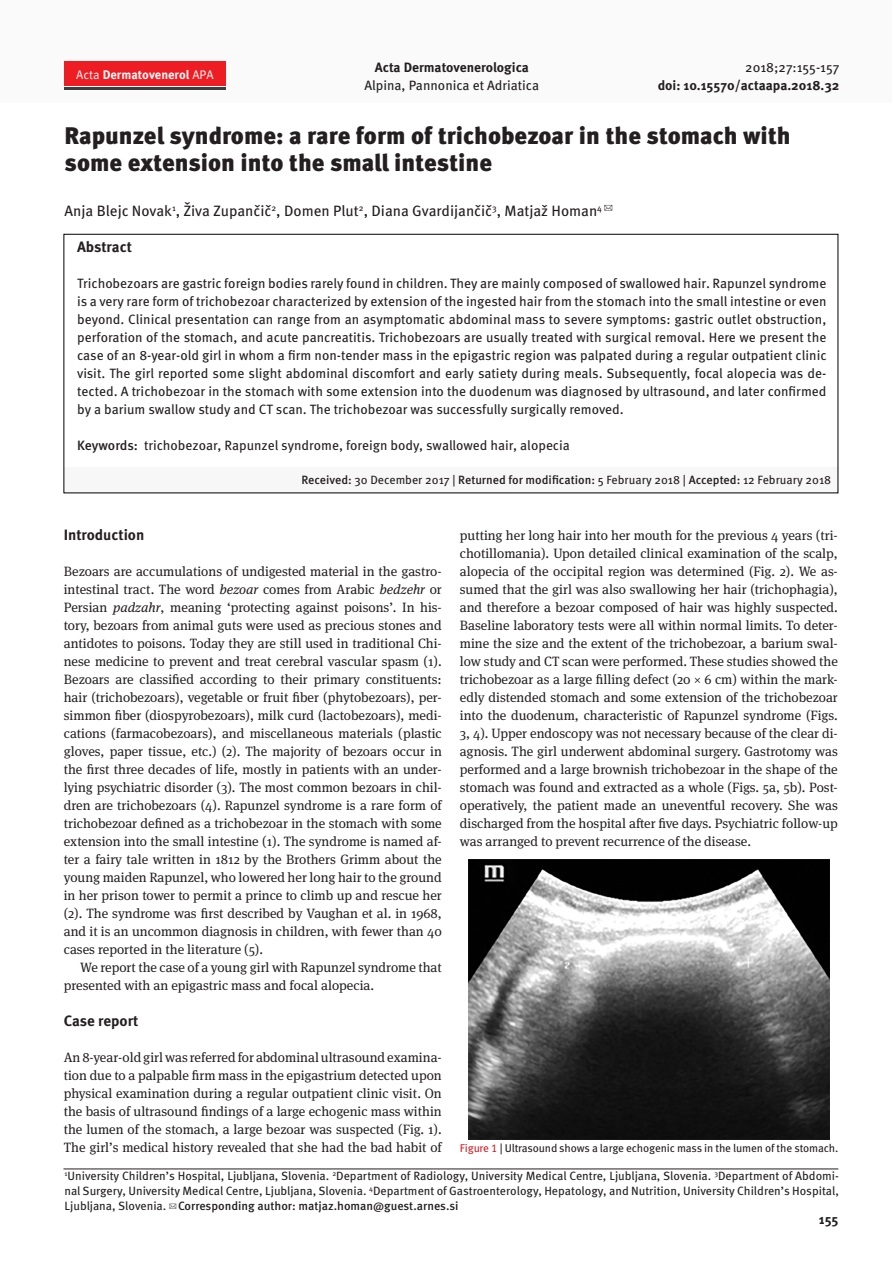
<style>
.page{position:relative;width:893px;height:1263px;background:#fff}
.page>*{position:absolute;margin:0;border:0;box-sizing:border-box;transform-origin:0 0}
.t1{font:900 24px/27px "Meta Pro";color:#231f20}
.t2{font:15px "Meta Pro";color:#231f20}
.t3{font:700 15px "Meta Pro";color:#231f20}
.t4{font:13.5px/18px "Meta Serif Pro";color:#231f20;text-align:justify}
.t5{font:13.5px/18px "Meta Pro";color:#231f20;text-align:justify}
.t6{font:700 13.5px "Meta Pro";color:#231f20}
.t7{font:700 12.45px "Meta Pro";color:#fff}
.t8{font:12px/15px "Meta Pro";color:#231f20;text-align:justify}
.Main_body_text{font:11.25px "Meta Pro";letter-spacing:-.01em;color:#231f20}
.s1{font-weight:400}
.s2{font-weight:500}
.s3{font-style:italic}
.s4{color:#d1232a}
.s5{font-family:"Arial Unicode MS";font-size:10.8px}
</style>
<div class="page">
<div style="left:1px;top:0;width:891px;height:102px;background:#fafafa"></div>
<hr style="left:64px;top:1168px;width:774px;height:1px;background:#231f20">
<div style="left:64px;top:61px;width:162px;height:25px;background:#ee1d23"></div>
<hr style="left:64px;top:87px;width:162px;height:2px;background:#3e3e3f">
<div style="left:65px;top:468px;width:774px;height:25px;background:#f7f7f8"></div>
<img style="left:468px;top:859px;width:362px;height:280px">
<p class="t7" style="left:76px;top:67px;width:139px"><span class="s1">Acta</span> Dermatovenerol <span class="s1">APA</span></p>
<p class="t6" style="left:375px;top:57px;width:156px">Acta Dermatovenerologica</p>
<p class="t5" style="left:364px;top:75px;width:176px">Alpina, Pannonica et Adriatica</p>
<p class="t5" style="left:745px;top:57px;width:96px">2018;27:155-157</p>
<p class="t6" style="left:658px;top:75px;width:183px">doi: 10.15570/actaapa.2018.32</p>
<h1 class="t1" style="left:65px;top:121px;width:728px">Rapunzel syndrome: a rare form of trichobezoar in the stomach with some extension into the small intestine</h1>
<p class="t2" style="left:65px;top:199px;width:550px">Anja Blejc Novak<sup>1</sup>, Živa Zupančič<sup>2</sup>, Domen Plut<sup>2</sup>, Diana Gvardijančič<sup>3</sup>, Matjaž Homan<sup>4</sup> <sup>✉</sup></p>
<p class="t3" style="left:77px;top:235px;width:56px">Abstract</p>
<p class="t5" style="left:77px;top:273px;width:751px">Trichobezoars are gastric foreign bodies rarely found in children. They are mainly composed of swallowed hair. Rapunzel syndrome is a very rare form of trichobezoar characterized by extension of the ingested hair from the stomach into the small intestine or even beyond. Clinical presentation can range from an asymptomatic abdominal mass to severe symptoms: gastric outlet obstruction, perforation of the stomach, and acute pancreatitis. Trichobezoars are usually treated with surgical removal. Here we present the case of an 8-year-old girl in whom a firm non-tender mass in the epigastric region was palpated during a regular outpatient clinic visit. The girl reported some slight abdominal discomfort and early satiety during meals. Subsequently, focal alopecia was de&shy;tected. A trichobezoar in the stomach with some extension into the duodenum was diagnosed by ultrasound, and later confirmed by a barium swallow study and CT scan. The trichobezoar was successfully surgically removed.</p>
<p class="t5" style="left:77px;top:435px;width:494px"><span class="s2">Keywords:</span> trichobezoar, Rapunzel syndrome, foreign body, swallowed hair, alopecia</p>
<p class="t8" style="left:301px;top:471px;width:531px"><span class="s2">Received:</span> 30 December 2017 | <span class="s2">Returned for modification:</span> 5 February 2018 | <span class="s2">Accepted:</span> 12 February 2018</p>
<p class="t3" style="left:64px;top:523px;width:82px">Introduction</p>
<p class="t4" style="left:64px;top:562px;width:380px">Bezoars are accumulations of undigested material in the gastro&shy;intestinal tract. The word <span class="s3">bezoar</span> comes from Arabic <span class="s3">bedzehr</span> or Persian <span class="s3">padzahr</span>, meaning ‘protecting against poisons’. In his&shy;tory, bezoars from animal guts were used as precious stones and antidotes to poisons. Today they are still used in traditional Chi&shy;nese medicine to prevent and treat cerebral vascular spasm (1).<br>Bezoars are classified according to their primary constituents: hair (trichobezoars), vegetable or fruit fiber (phytobezoars), per&shy;simmon fiber (diospyrobezoars), milk curd (lactobezoars), medi&shy;cations (farmacobezoars), and miscellaneous materials (plastic gloves, paper tissue, etc.) (2). The majority of bezoars occur in the first three decades of life, mostly in patients with an under&shy;lying psychiatric disorder (3). The most common bezoars in chil&shy;dren are trichobezoars (4). Rapunzel syndrome is a rare form of trichobezoar defined as a trichobezoar in the stomach with some extension into the small intestine (1). The syndrome is named af&shy;ter a fairy tale written in 1812 by the Brothers Grimm about the young maiden Rapunzel, who lowered her long hair to the ground in her prison tower to permit a prince to climb up and rescue her (2). The syndrome was first described by Vaughan et al. in 1968, and it is an uncommon diagnosis in children, with fewer than 40 cases reported in the literature (5).</p>
<p class="t4" style="left:64px;top:958px;width:380px;text-indent:17px">We report the case of a young girl with Rapunzel syndrome that presented with an epigastric mass and focal alopecia.</p>
<p class="t3" style="left:64px;top:1009px;width:76px">Case report</p>
<p class="t4" style="left:64px;top:1048px;width:380px">An 8-year-old girl was referred for abdominal ultrasound examina&shy;tion due to a palpable firm mass in the epigastrium detected upon physical examination during a regular outpatient clinic visit. On the basis of ultrasound findings of a large echogenic mass within the lumen of the stomach, a large bezoar was suspected (Fig. 1).<br>The girl’s medical history revealed that she had the bad habit of</p>
<p class="t4" style="left:460px;top:526px;width:380px">putting her long hair into her mouth for the previous 4 years (tri&shy;chotillomania). Upon detailed clinical examination of the scalp, alopecia of the occipital region was determined (Fig. 2). We as&shy;sumed that the girl was also swallowing her hair (trichophagia), and therefore a bezoar composed of hair was highly suspected.<br>Baseline laboratory tests were all within normal limits. To deter&shy;mine the size and the extent of the trichobezoar, a barium swal&shy;low study and CT scan were performed. These studies showed the trichobezoar as a large filling defect (20 × 6 cm) within the mark&shy;edly distended stomach and some extension of the trichobezoar into the duodenum, characteristic of Rapunzel syndrome (Figs.<br>3, 4). Upper endoscopy was not necessary because of the clear di&shy;agnosis. The girl underwent abdominal surgery. Gastrotomy was performed and a large brownish trichobezoar in the shape of the stomach was found and extracted as a whole (Figs. 5a, 5b). Post&shy;operatively, the patient made an uneventful recovery. She was discharged from the hospital after five days. Psychiatric follow-up was arranged to prevent recurrence of the disease.</p>
<p class="Main_body_text" style="left:460px;top:1139px;width:380px"><span class="s4">Figure 1</span> | Ultrasound shows a large echogenic mass in the lumen of the stomach.</p>
<p class="t8" style="left:65px;top:1168px;width:776px"><sup>1</sup>University Children’s Hospital, Ljubljana, Slovenia. <sup>2</sup>Department of Radiology, University Medical Centre, Ljubljana, Slovenia. <sup>3</sup>Department of Abdomi&shy;nal Surgery, University Medical Centre, Ljubljana, Slovenia. <sup>4</sup>Department of Gastroenterology, Hepatology, and Nutrition, University Children’s Hospital, Ljubljana, Slovenia. <span class="s5">✉</span><span class="s2">Corresponding author: matjaz.homan@guest.arnes.si</span></p>
<p class="t6" style="left:819px;top:1209px;width:21px">155</p>
</div>
